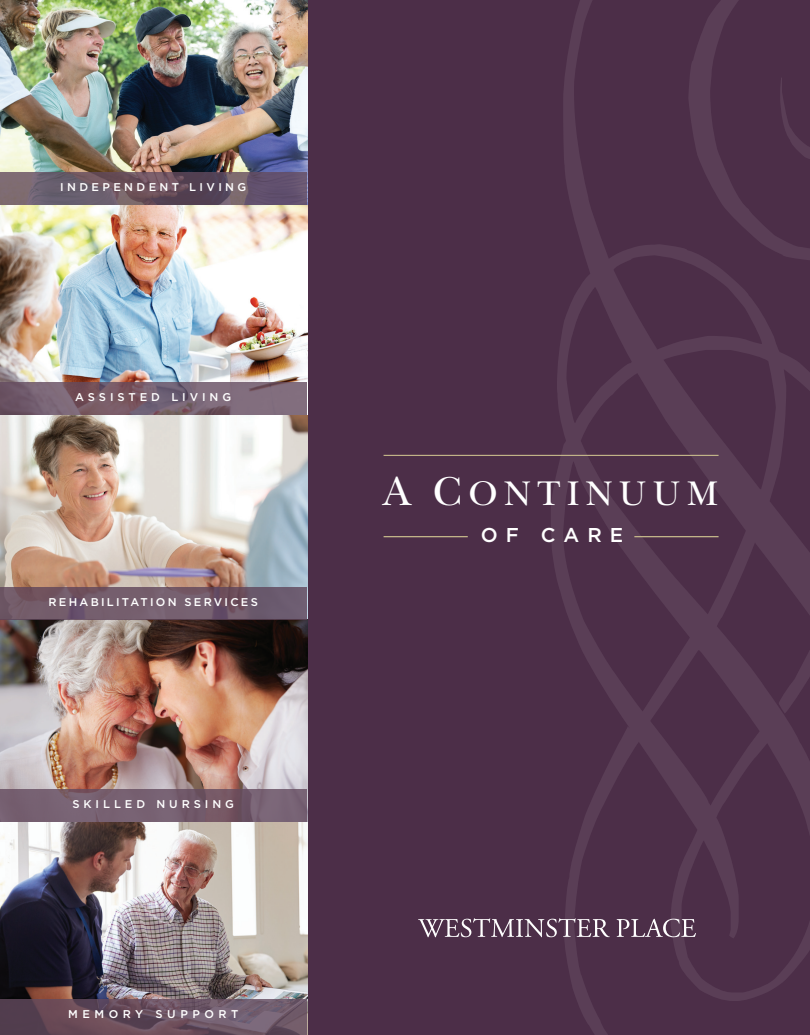
<style>
.page{position:relative;width:810px;height:1035px;background:#4c2e48}
.page>*{position:absolute;margin:0;border:0;box-sizing:border-box;transform-origin:0 0}
.t1{font:35.75px "New Baskerville";letter-spacing:.17em;color:#fff}
.t2{font:500 20px "Gotham";letter-spacing:.4em;color:#fff}
.t3{font:500 11.25px "Gotham";letter-spacing:.35em;color:#fff}
.t4{font:500 11.25px "Gotham";letter-spacing:.2em;color:#fff}
.t5{font:500 11.25px "Gotham";letter-spacing:.3em;color:#fff}
.t6{font:500 11.25px "Gotham";letter-spacing:.4em;color:#fff}
.s1{font-size:42.12px}
</style>
<div class="page">
<svg style="left:551px;top:0;width:259px;height:1035px"></svg>
<img style="left:0;top:414px;width:307px;height:173px">
<img style="left:0;top:204px;width:307px;height:178px">
<img style="left:0;top:0;width:307px;height:172px">
<img style="left:0;top:822px;width:307px;height:177px">
<img style="left:0;top:619px;width:307px;height:171px">
<svg style="left:0;top:999px;width:307px;height:36px"></svg>
<svg style="left:0;top:790px;width:307px;height:32px;background:#755e6f"></svg>
<svg style="left:0;top:382px;width:307px;height:32px;background:#786170"></svg>
<svg style="left:0;top:172px;width:307px;height:32px;background:#685666"></svg>
<svg style="left:0;top:587px;width:307px;height:32px;background:#705a6a"></svg>
<hr style="left:384px;top:536px;width:84px;height:1px;background:#c7b98b">
<hr style="left:634px;top:536px;width:85px;height:1px;background:#c7b98b">
<hr style="left:384px;top:455px;width:335px;height:1px;background:#c7b98b">
<svg style="left:418px;top:918px;width:192px;height:19px"></svg>
<svg style="left:617px;top:919px;width:79px;height:18px"></svg>
<p class="t5" style="left:60px;top:179px;width:188px">INDEPENDENT LIVING</p>
<p class="t3" style="left:75px;top:389px;width:158px">ASSISTED LIVING</p>
<p class="t4" style="left:49px;top:594px;width:211px">REHABILITATION SERVICES</p>
<p class="t3" style="left:72px;top:797px;width:163px">SKILLED NURSING</p>
<p class="t6" style="left:68px;top:1007px;width:172px">MEMORY SUPPORT</p>
<h1 class="t1" style="left:383px;top:472px;width:336px"><span class="s1">A C</span>ONTINUUM</h1>
<h2 class="t2" style="left:481px;top:522px;width:144px">OF CARE</h2>
</div>
